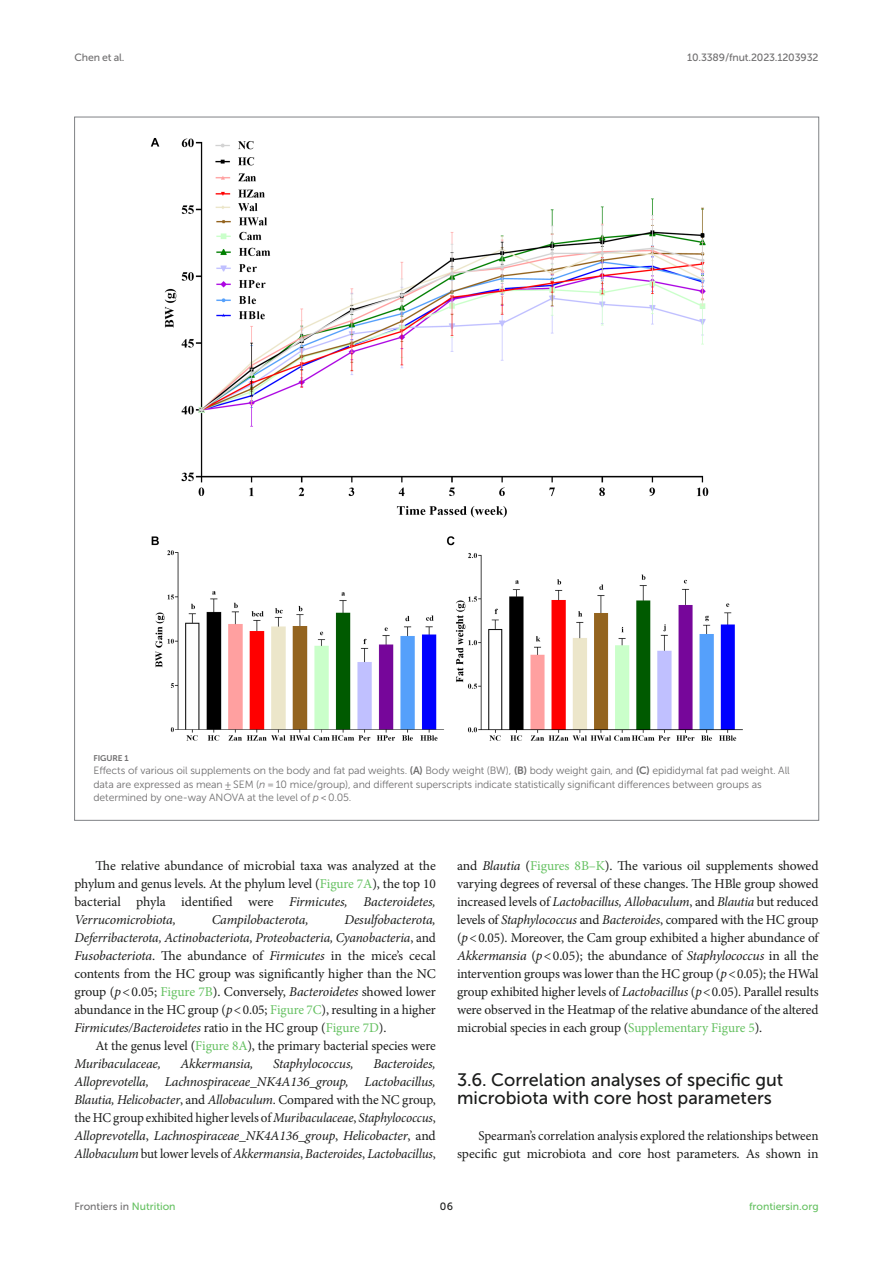
<style>
.page{position:relative;width:893px;height:1263px;background:#fff}
.page>*{position:absolute;margin:0;border:0;box-sizing:border-box;transform-origin:0 0}
.HEAD_2{font:18px/18px "Museo Sans 500";color:#1b1c1b}
.TEXT{font:13.5px/18px "Minion Pro";letter-spacing:-.01em;color:#1b1c1b;text-align:justify}
.TEXT-2{font:italic 13.5px/18px "Minion Pro";letter-spacing:-.015em;color:#1b1c1b;text-align:justify}
.TEXT_FLUSH{font:13.5px/18px "Minion Pro";letter-spacing:-.01em;color:#1b1c1b;text-align:right}
.FIG_LEG{font:10.5px/13.5px "Museo Sans 300";letter-spacing:-.01em;color:#706f70}
.t1{font:10.5px "Museo Sans 500";letter-spacing:-.015em;color:#706f70}
.t2{font:10.5px "Museo Sans 500";color:#65c161}
.t3{font:10.5px "Museo Sans 500";color:#1b1c1b}
.FIG_HD{font:8.25px "Museo Sans 700";letter-spacing:-.01em;color:#706f70}
.s1{font-family:"Museo Sans 700"}
.s2{font-style:italic}
.s3{color:#65c161}
.s4{font-style:normal}
</style>
<div class="page">
<img style="left:150px;top:138px;width:593px;height:603px">
<p class="t1" style="left:74px;top:51px;width:52px">Chen et al.</p>
<p class="t1" style="left:687px;top:51px;width:133px">10.3389/fnut.2023.1203932</p>
<p class="FIG_HD" style="left:94px;top:753px;width:37px">FIGURE 1</p>
<p class="FIG_LEG" style="left:94px;top:764px;width:698px">Effects of various oil supplements on the body and fat pad weights. <span class="s1">(A)</span> Body weight (BW), <span class="s1">(B)</span> body weight gain, and <span class="s1">(C)</span> epididymal fat pad weight. All data are expressed as mean ± SEM (<span class="s2">n</span> = 10 mice/group), and different superscripts indicate statistically significant differences between groups as determined by one-way ANOVA at the level of <span class="s2">p</span> &lt; 0.05.</p>
<p class="TEXT" style="left:74px;top:857px;width:363px;text-indent:21px">The relative abundance of microbial taxa was analyzed at the phylum and genus levels. At the phylum level (<span class="s3">Figure 7A</span>), the top 10 bacterial phyla identified were <span class="s2">Firmicutes, Bacteroidetes, Verrucomicrobiota,</span></p>
<p class="TEXT" style="left:74px;top:911px;width:363px;text-indent:270px"><span class="s2">Desulfobacterota, Deferribacterota, Actinobacteriota, Proteobacteria, Cyanobacteria</span>, and <span class="s2">Fusobacteriota</span>. The abundance of <span class="s2">Firmicutes</span> in the mice’s cecal contents from the HC group was significantly higher than the NC group (<span class="s2">p</span>&lt;0.05; <span class="s3">Figure 7B</span>). Conversely, <span class="s2">Bacteroidetes</span> showed lower abundance in the HC group (<span class="s2">p</span>&lt;0.05; <span class="s3">Figure 7C</span>), resulting in a higher <span class="s2">Firmicutes/Bacteroidetes</span> ratio in the HC group (<span class="s3">Figure 7D</span>).</p>
<p class="TEXT" style="left:74px;top:1037px;width:363px;text-indent:21px">At the genus level (<span class="s3">Figure 8A</span>), the primary bacterial species were<br><span class="s2">Muribaculaceae,</span></p>
<p class="TEXT-2" style="left:212px;top:911px;width:99px">Campilobacterota,</p>
<p class="TEXT-2" style="left:74px;top:1055px;width:363px;text-indent:299px">Bacteroides, Alloprevotella, Lachnospiraceae_NK4A136_group, Lactobacillus, Blautia, Helicobacter<span class="s4">, and</span> Allobaculum<span class="s4">. Compared with the NC group, the HC group exhibited higher levels of</span> Muribaculaceae<span class="s4">,</span> Staphylococcus<span class="s4">, </span>Alloprevotella<span class="s4">,</span> Lachnospiraceae_NK4A136_group<span class="s4">,</span> Helicobacter<span class="s4">, and </span>Allobaculum <span class="s4">but lower levels of</span> Akkermansia<span class="s4">,</span> Bacteroides<span class="s4">,</span> Lactobacillus<span class="s4">,</span></p>
<p class="TEXT-2" style="left:181px;top:1055px;width:74px">Akkermansia,</p>
<p class="TEXT-2" style="left:273px;top:1055px;width:82px">Staphylococcus,</p>
<p class="TEXT" style="left:457px;top:857px;width:363px">and <span class="s2">Blautia</span> (<span class="s3">Figures 8B–K</span>). The various oil supplements showed varying degrees of reversal of these changes. The HBle group showed increased levels of <span class="s2">Lactobacillus, Allobaculum</span>, and <span class="s2">Blautia</span> but reduced levels of <span class="s2">Staphylococcus</span> and <span class="s2">Bacteroides</span>, compared with the HC group (<span class="s2">p</span>&lt;0.05). Moreover, the Cam group exhibited a higher abundance of <span class="s2">Akkermansia</span> (<span class="s2">p</span>&lt;0.05); the abundance of <span class="s2">Staphylococcus</span> in all the intervention groups was lower than the HC group (<span class="s2">p</span>&lt;0.05); the HWal group exhibited higher levels of <span class="s2">Lactobacillus</span> (<span class="s2">p</span>&lt;0.05). Parallel results were observed in the Heatmap of the relative abundance of the altered microbial species in each group (<span class="s3">Supplementary Figure 5</span>).</p>
<p class="HEAD_2" style="left:457px;top:1071px;width:328px">3.6. Correlation analyses of specific gut microbiota with core host parameters</p>
<p class="TEXT_FLUSH" style="left:457px;top:1127px;width:363px">Spearman’s correlation analysis explored the relationships between specific gut microbiota and core host parameters. As shown in</p>
<p class="t1" style="left:74px;top:1200px;width:103px">Frontiers in <span class="s3">Nutrition</span></p>
<p class="t3" style="left:440px;top:1200px;width:15px">06</p>
<p class="t2" style="left:749px;top:1200px;width:71px">frontiersin.org</p>
</div>
